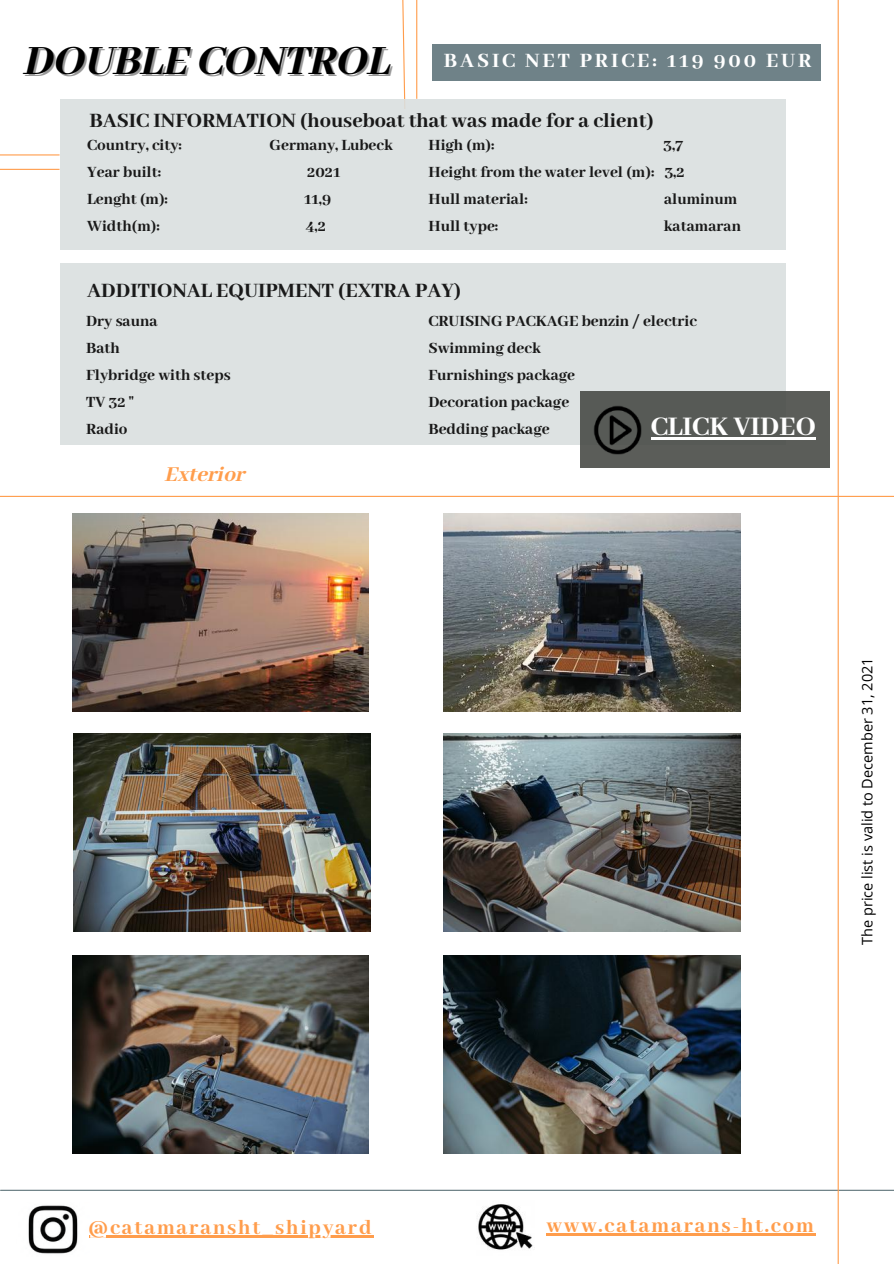
<style>
.page{position:relative;width:894px;height:1264px;background:#fff}
.page>*{position:absolute;margin:0;border:0;box-sizing:border-box;transform-origin:0 0}
.t1{font:45.3px "CA Generated";color:#000}
.t2{font:800 29.25px "Abhaya Libre";color:#fff}
.t3{font:23.1px "CA Generated";color:#ff9d4c}
.t4{font:800 22.5px "Abhaya Libre";letter-spacing:.08em;color:#ff9d4c}
.t5{font:800 22.2px "Abhaya Libre";color:#191919}
.t6{font:800 22.2px "Abhaya Libre";letter-spacing:.13em;color:#fff}
.t7{font:800 16.95px/27px "Abhaya Libre";color:#191919}
.t8{font:14.55px "Open Sans";color:#000}
</style>
<div class="page">
<hr style="left:1px;top:1189px;width:892px;height:1px;background:#5f747a">
<hr style="left:837px;top:0;width:1px;height:1263px;background:#ff9d4c">
<hr style="left:0;top:154px;width:59px;height:1px;background:#ff9d4c">
<hr style="left:0;top:169px;width:59px;height:1px;background:#ff9d4c">
<svg style="left:402px;top:0;width:4px;height:99px"></svg>
<hr style="left:416px;top:0;width:1px;height:99px;background:#ff9d4c">
<hr style="left:0;top:496px;width:893px;height:1px;background:#ff9d4c">
<div style="left:432px;top:44px;width:388px;height:36px;background:#6f8288"></div>
<div style="left:60px;top:99px;width:725px;height:151px;background:#d9dfdf"></div>
<div style="left:60px;top:264px;width:725px;height:181px;background:#d9dfdf"></div>
<div style="left:580px;top:391px;width:248px;height:77px;background:#575a56"></div>
<img style="left:594px;top:406px;width:47px;height:48px">
<img style="left:28px;top:1205px;width:50px;height:49px">
<img style="left:478px;top:1204px;width:55px;height:46px">
<hr style="left:650px;top:437px;width:165px;height:3px;background:#fff">
<hr style="left:546px;top:1233px;width:269px;height:2px;background:#ff9d4c">
<hr style="left:89px;top:1234px;width:284px;height:3px;background:#ff9d4c">
<img style="left:73px;top:955px;width:296px;height:198px">
<img style="left:444px;top:955px;width:296px;height:198px">
<img style="left:444px;top:733px;width:296px;height:198px">
<img style="left:444px;top:513px;width:296px;height:198px">
<img style="left:74px;top:733px;width:296px;height:198px">
<img style="left:73px;top:513px;width:296px;height:198px">
<h1 class="t1" style="left:25px;top:36px;width:367px">DOUBLE CONTROL</h1>
<h3 class="t6" style="left:444px;top:49px;width:369px">BASIC NET PRICE: 119 900 EUR</h3>
<h3 class="t5" style="left:89px;top:108px;width:566px">BASIC INFORMATION (houseboat that was made for a client)</h3>
<p class="t7" style="left:87px;top:132px;width:96px">Country, city:</p>
<p class="t7" style="left:269px;top:132px;width:125px">Germany, Lubeck</p>
<p class="t7" style="left:87px;top:159px;width:75px">Year built:</p>
<p class="t7" style="left:307px;top:159px;width:35px">2021</p>
<p class="t7" style="left:87px;top:186px;width:82px">Lenght (m):</p>
<p class="t7" style="left:304px;top:186px;width:28px">11,9</p>
<p class="t7" style="left:87px;top:213px;width:74px">Width(m):</p>
<p class="t7" style="left:305px;top:213px;width:22px">4,2</p>
<p class="t7" style="left:428px;top:132px;width:67px">High (m):</p>
<p class="t7" style="left:428px;top:132px;width:257px;text-align:justify;text-indent:235px">3,7<br>Height from the water level (m): 3,2<br>Hull material:</p>
<p class="t7" style="left:664px;top:186px;width:75px">aluminum</p>
<p class="t7" style="left:428px;top:213px;width:71px">Hull type:</p>
<p class="t7" style="left:663px;top:213px;width:79px">katamaran</p>
<h3 class="t5" style="left:87px;top:278px;width:375px">ADDITIONAL EQUIPMENT (EXTRA PAY)</h3>
<p class="t7" style="left:86px;top:308px;width:146px">Dry sauna<br>Bath<br>Flybridge with steps<br>TV 32 "<br>Radio</p>
<p class="t7" style="left:428px;top:308px;width:270px">CRUISING PACKAGE benzin / electric<br>Swimming deck<br>Furnishings package<br>Decoration package<br>Bedding package</p>
<h2 class="t2" style="left:650px;top:411px;width:166px">CLICK VIDEO</h2>
<h3 class="t3" style="left:166px;top:462px;width:81px">Exterior</h3>
<p class="t8" style="left:856px;top:945px;width:289px;rotate:-90deg">The price list is valid to December 31, 2021</p>
<h3 class="t4" style="left:89px;top:1214px;width:284px">@catamaransht_shipyard</h3>
<h3 class="t4" style="left:546px;top:1213px;width:269px">www.catamarans-ht.com</h3>
</div>
